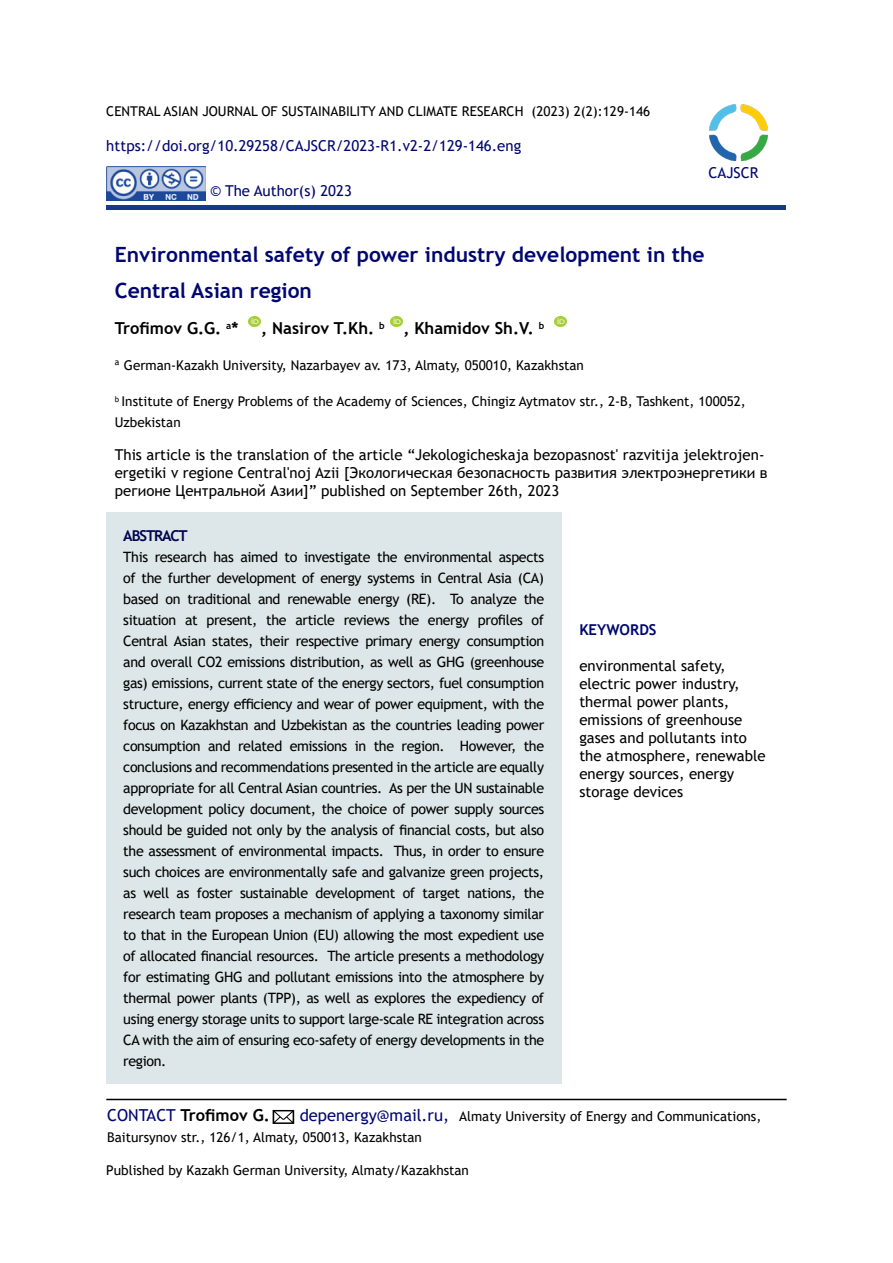
<style>
.page{position:relative;width:893px;height:1263px;background:#fff}
.page>*{position:absolute;margin:0;border:0;box-sizing:border-box;transform-origin:0 0}
.t1{font:700 21px/36px "Trebuchet MS";color:#000770}
.t2{font:700 16.5px "Trebuchet MS";color:#000}
.t3{font:15px/18px "Trebuchet MS";color:#000}
.Стиль_абзаца_2{font:15px "Trebuchet MS";color:#000770}
.t4{font:700 15px "Trebuchet MS";letter-spacing:-.075em;color:#000350}
.t5{font:700 15px "Trebuchet MS";color:#000770}
.t6{font:14.25px/21px "Trebuchet MS";letter-spacing:-.025em;color:#000;text-align:justify}
.t7{font:13.5px/21px "Trebuchet MS";color:#000}
.s1{font-weight:400;color:#000770}
.s2{font-size:16.5px;color:#000770}
</style>
<div class="page">
<svg style="left:248px;top:317px;width:12px;height:10px"></svg>
<svg style="left:391px;top:317px;width:11px;height:10px"></svg>
<svg style="left:554px;top:317px;width:12px;height:10px"></svg>
<div style="left:106px;top:512px;width:455px;height:572px;background:#dde6e8"></div>
<svg style="left:273px;top:1110px;width:21px;height:14px"></svg>
<hr style="left:106px;top:1099px;width:681px;height:1px;background:#000">
<hr style="left:106px;top:205px;width:680px;height:4px;background:#16398f">
<img style="left:106px;top:166px;width:99px;height:34px">
<img style="left:709px;top:105px;width:59px;height:55px">
<p class="t7" style="left:106px;top:101px;width:545px">CENTRAL ASIAN JOURNAL OF SUSTAINABILITY AND CLIMATE RESEARCH (2023) 2(2):129-146</p>
<p class="Стиль_абзаца_2" style="left:106px;top:136px;width:416px">https://doi.org/10.29258/CAJSCR/2023-R1.v2-2/129-146.eng</p>
<p class="Стиль_абзаца_2" style="left:210px;top:181px;width:143px">© The Author(s) 2023</p>
<p class="Стиль_абзаца_2" style="left:709px;top:163px;width:51px">CAJSCR</p>
<p class="t1" style="left:115px;top:237px;width:591px">Environmental safety of power industry development in the<br>Central Asian region</p>
<p class="t2" style="left:115px;top:318px;width:125px">Trofimov G.G. <sup>a</sup>*</p>
<p class="t2" style="left:261px;top:318px;width:285px">, Nasirov T.Kh. <sup>b</sup> , Khamidov Sh.V. <sup>b</sup></p>
<p class="t7" style="left:115px;top:355px;width:471px"><sup>a</sup> German-Kazakh University, Nazarbayev av. 173, Almaty, 050010, Kazakhstan</p>
<p class="t7" style="left:115px;top:391px;width:633px"><sup>b</sup> Institute of Energy Problems of the Academy of Sciences, Chingiz Aytmatov str., 2-B, Tashkent, 100052,<br>Uzbekistan</p>
<p class="t3" style="left:115px;top:446px;width:654px">This article is the translation of the article “Jekologicheskaja bezopasnost' razvitija jelektrojen&shy;ergetiki v regione Central'noj Azii [Экологическая безопасность развития электроэнергетики в регионе Центральной Азии]” published on September 26th, 2023</p>
<p class="t4" style="left:123px;top:526px;width:66px">ABSTRACT</p>
<p class="t6" style="left:123px;top:546px;width:422px">This research has aimed to investigate the environmental aspects of the further development of energy systems in Central Asia (CA) based on traditional and renewable energy (RE). To analyze the situation at present, the article reviews the energy profiles of Central Asian states, their respective primary energy consumption and overall CO2 emissions distribution, as well as GHG (greenhouse gas) emissions, current state of the energy sectors, fuel consumption structure, energy efficiency and wear of power equipment, with the focus on Kazakhstan and Uzbekistan as the countries leading power consumption and related emissions in the region. However, the conclusions and recommendations presented in the article are equally appropriate for all Central Asian countries. As per the UN sustainable development policy document, the choice of power supply sources should be guided not only by the analysis of financial costs, but also the assessment of environmental impacts. Thus, in order to ensure such choices are environmentally safe and galvanize green projects, as well as foster sustainable development of target nations, the research team proposes a mechanism of applying a taxonomy similar to that in the European Union (EU) allowing the most expedient use of allocated financial resources. The article presents a methodology for estimating GHG and pollutant emissions into the atmosphere by thermal power plants (TPP), as well as explores the expediency of using energy storage units to support large-scale RE integration across CA with the aim of ensuring eco-safety of energy developments in the region.</p>
<p class="t5" style="left:579px;top:620px;width:79px">KEYWORDS</p>
<p class="t3" style="left:579px;top:657px;width:188px">environmental safety, electric power industry, thermal power plants, emissions of greenhouse gases and pollutants into the atmosphere, renewable energy sources, energy storage devices</p>
<p class="t2" style="left:107px;top:1104px;width:164px"><span class="s1">CONTACT</span> Trofimov G.</p>
<p class="t7" style="left:107px;top:1105px;width:656px;text-indent:193px"><span class="s2">depenergy@mail.ru,</span> Almaty University of Energy and Communications,<br>Baitursynov str., 126/1, Almaty, 050013, Kazakhstan</p>
<p class="t7" style="left:106px;top:1160px;width:364px">Published by Kazakh German University, Almaty/Kazakhstan</p>
</div>
